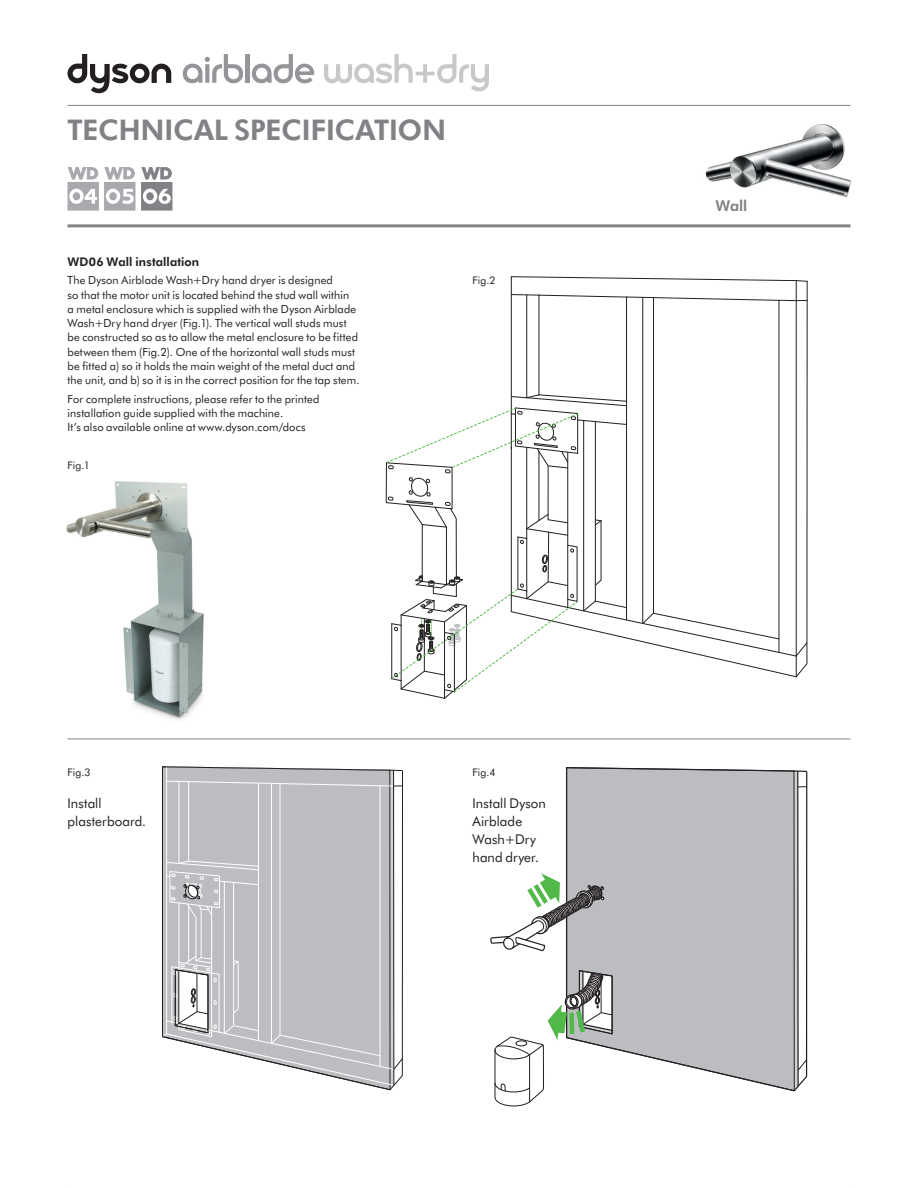
<style>
.page{position:relative;width:918px;height:1188px;background:#fff}
.page>*{position:absolute;margin:0;border:0;box-sizing:border-box;transform-origin:0 0}
.t1{font:800 28.5px "Futura B Tfor Dyson";letter-spacing:.005em;color:#808285}
.t2{font:800 15px "Futura B Tfor Dyson";color:#808285}
.t3{font:13.5px/18px "Futura B Tfor Dyson";letter-spacing:.01em;color:#231f20}
.t4{font:800 12px "Futura B Tfor Dyson";letter-spacing:.015em;color:#231f20}
.t5{font:11.25px/14.2px "Futura B Tfor Dyson";letter-spacing:.015em;color:#231f20}
.t6{font:10.5px "Futura B Tfor Dyson";letter-spacing:.015em;color:#231f20}
</style>
<div class="page">
<hr style="left:66px;top:1187px;width:786px;height:1px;background:#808285">
<hr style="left:68px;top:739px;width:782px;height:1px;background:#808285">
<svg style="left:511px;top:276px;width:274px;height:4px"></svg>
<svg style="left:386px;top:280px;width:422px;height:419px"></svg>
<svg style="left:162px;top:770px;width:241px;height:321px"></svg>
<svg style="left:796px;top:770px;width:12px;height:320px"></svg>
<svg style="left:566px;top:767px;width:230px;height:325px;background:#bdbec1"></svg>
<hr style="left:797px;top:771px;width:2px;height:315px;background:#231f20">
<svg style="left:490px;top:871px;width:115px;height:84px"></svg>
<svg style="left:494px;top:969px;width:120px;height:138px"></svg>
<img style="left:66px;top:481px;width:138px;height:239px">
<svg style="left:141px;top:167px;width:31px;height:44px"></svg>
<svg style="left:68px;top:167px;width:67px;height:44px"></svg>
<img style="left:705px;top:124px;width:147px;height:74px">
<svg style="left:183px;top:54px;width:60px;height:29px"></svg>
<div style="left:245px;top:54px;width:5px;height:29px;background:#939598"></div>
<svg style="left:252px;top:54px;width:62px;height:29px"></svg>
<svg style="left:67px;top:54px;width:104px;height:40px"></svg>
<svg style="left:324px;top:54px;width:165px;height:37px"></svg>
<hr style="left:67px;top:105px;width:783px;height:1px;background:#808285">
<hr style="left:68px;top:224px;width:782px;height:3px;background:#808285">
<h1 class="t1" style="left:67px;top:110px;width:380px">TECHNICAL SPECIFICATION</h1>
<p class="t4" style="left:68px;top:253px;width:133px">WD06 Wall installation</p>
<p class="t5" style="left:68px;top:273px;width:294px">The Dyson Airblade Wash+Dry hand dryer is designed<br>so that the motor unit is located behind the stud wall within<br>a metal enclosure which is supplied with the Dyson Airblade Wash+Dry hand dryer (Fig.1). The vertical wall studs must be constructed so as to allow the metal enclosure to be fitted between them (Fig.2). One of the horizontal wall studs must be fitted a) so it holds the main weight of the metal duct and the unit, and b) so it is in the correct position for the tap stem.</p>
<p class="t5" style="left:68px;top:391px;width:254px">For complete instructions, please refer to the printed installation guide supplied with the machine.<br>It’s also available online at www.dyson.com/docs</p>
<p class="t6" style="left:68px;top:458px;width:24px">Fig.1</p>
<p class="t6" style="left:472px;top:274px;width:25px">Fig.2</p>
<p class="t6" style="left:68px;top:765px;width:25px">Fig.3</p>
<p class="t6" style="left:472px;top:765px;width:25px">Fig.4</p>
<p class="t3" style="left:68px;top:794px;width:80px">Install plasterboard.</p>
<p class="t3" style="left:472px;top:794px;width:75px">Install Dyson<br>Airblade<br>Wash+Dry hand dryer.</p>
<h2 class="t2" style="left:715px;top:195px;width:34px">Wall</h2>
</div>
